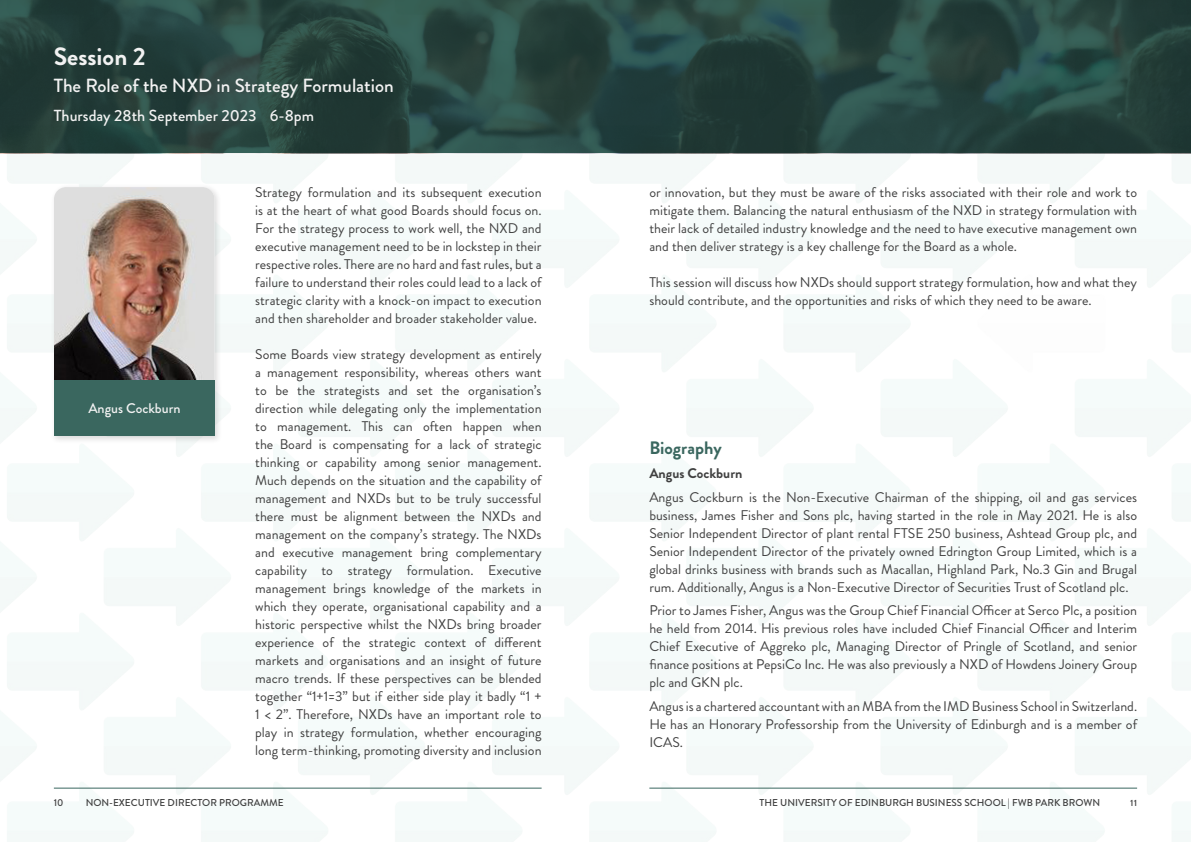
<style>
.page{position:relative;width:1191px;height:842px;background:#fff}
.page>*{position:absolute;margin:0;border:0;box-sizing:border-box;transform-origin:0 0}
.t1{font:700 25px "Brandon Grotesque";color:#f2f2f2}
.t2{font:500 19px "Brandon Grotesque";color:#f2f2f2}
.t3{font:700 18px "Brandon Grotesque";color:#3a675f}
.t4{font:500 16px "Brandon Grotesque";color:#f2f2f2}
.t5{font:14px/18px "Brandon Grotesque";color:#404040;text-align:justify}
.t6{font:500 14px "Brandon Grotesque";color:#f2f2f2}
.t7{font:700 14px "Brandon Grotesque";color:#404040}
.t8{font:500 10px "Brandon Grotesque";color:#404040}
.t9{font:500 9px "Brandon Grotesque";color:#404040;scale:1.11 1}
</style>
<div class="page">
<svg style="left:0;top:0;width:1191px;height:153px;background:#27443f"></svg>
<hr style="left:649px;top:788px;width:488px;height:1px;background:#3a675f">
<hr style="left:54px;top:788px;width:487px;height:1px;background:#3a675f">
<div style="left:50px;top:184px;width:172px;height:260px;background:#231f20;opacity:.15"></div>
<img style="left:54px;top:187px;width:160px;height:194px">
<div style="left:54px;top:381px;width:161px;height:55px;background:#3a675f"></div>
<p class="t1" style="left:54px;top:39px;width:93px">Session 2</p>
<p class="t2" style="left:54px;top:72px;width:341px">The Role of the NXD in Strategy Formulation</p>
<p class="t4" style="left:54px;top:104px;width:262px">Thursday 28th September 2023 6-8pm</p>
<p class="t6" style="left:88px;top:399px;width:94px">Angus Cockburn</p>
<p class="t5" style="left:255px;top:183px;width:288px">Strategy formulation and its subsequent execution is at the heart of what good Boards should focus on.<br>For the strategy process to work well, the NXD and executive management need to be in lockstep in their respective roles. There are no hard and fast rules, but a failure to understand their roles could lead to a lack of strategic clarity with a knock-on impact to execution and then shareholder and broader stakeholder value.</p>
<p class="t5" style="left:255px;top:345px;width:288px">Some Boards view strategy development as entirely a management responsibility, whereas others want to be the strategists and set the organisation’s direction while delegating only the implementation to management. This can often happen when the Board is compensating for a lack of strategic thinking or capability among senior management.<br>Much depends on the situation and the capability of management and NXDs but to be truly successful there must be alignment between the NXDs and management on the company’s strategy. The NXDs and executive management bring complementary capability to strategy formulation. Executive management brings knowledge of the markets in which they operate, organisational capability and a historic perspective whilst the NXDs bring broader experience of the strategic context of different markets and organisations and an insight of future macro trends. If these perspectives can be blended together “1+1=3” but if either side play it badly “1 + 1 &lt; 2”. Therefore, NXDs have an important role to play in strategy formulation, whether encouraging long term-thinking, promoting diversity and inclusion</p>
<p class="t5" style="left:649px;top:183px;width:489px">or innovation, but they must be aware of the risks associated with their role and work to mitigate them. Balancing the natural enthusiasm of the NXD in strategy formulation with their lack of detailed industry knowledge and the need to have executive management own and then deliver strategy is a key challenge for the Board as a whole.</p>
<p class="t5" style="left:649px;top:273px;width:489px">This session will discuss how NXDs should support strategy formulation, how and what they should contribute, and the opportunities and risks of which they need to be aware.</p>
<p class="t3" style="left:649px;top:435px;width:74px">Biography</p>
<p class="t7" style="left:649px;top:463px;width:94px">Angus Cockburn</p>
<p class="t5" style="left:649px;top:488px;width:489px">Angus Cockburn is the Non-Executive Chairman of the shipping, oil and gas services business, James Fisher and Sons plc, having started in the role in May 2021. He is also Senior Independent Director of plant rental FTSE 250 business, Ashtead Group plc, and Senior Independent Director of the privately owned Edrington Group Limited, which is a global drinks business with brands such as Macallan, Highland Park, No.3 Gin and Brugal rum. Additionally, Angus is a Non-Executive Director of Securities Trust of Scotland plc.</p>
<p class="t5" style="left:649px;top:602px;width:489px">Prior to James Fisher, Angus was the Group Chief Financial Officer at Serco Plc, a position he held from 2014. His previous roles have included Chief Financial Officer and Interim Chief Executive of Aggreko plc, Managing Director of Pringle of Scotland, and senior finance positions at PepsiCo Inc. He was also previously a NXD of Howdens Joinery Group plc and GKN plc.</p>
<p class="t5" style="left:649px;top:697px;width:489px">Angus is a chartered accountant with an MBA from the IMD Business School in Switzerland.<br>He has an Honorary Professorship from the University of Edinburgh and is a member of ICAS.</p>
<p class="t8" style="left:54px;top:796px;width:11px">10</p>
<p class="t8" style="left:86px;top:796px;width:199px">NON-EXECUTIVE DIRECTOR PROGRAMME</p>
<p class="t8" style="left:759px;top:796px;width:342px">THE UNIVERSITY OF EDINBURGH BUSINESS SCHOOL | FWB PARK BROWN</p>
<p class="t9" style="left:1130px;top:797px;width:8px">11</p>
</div>
